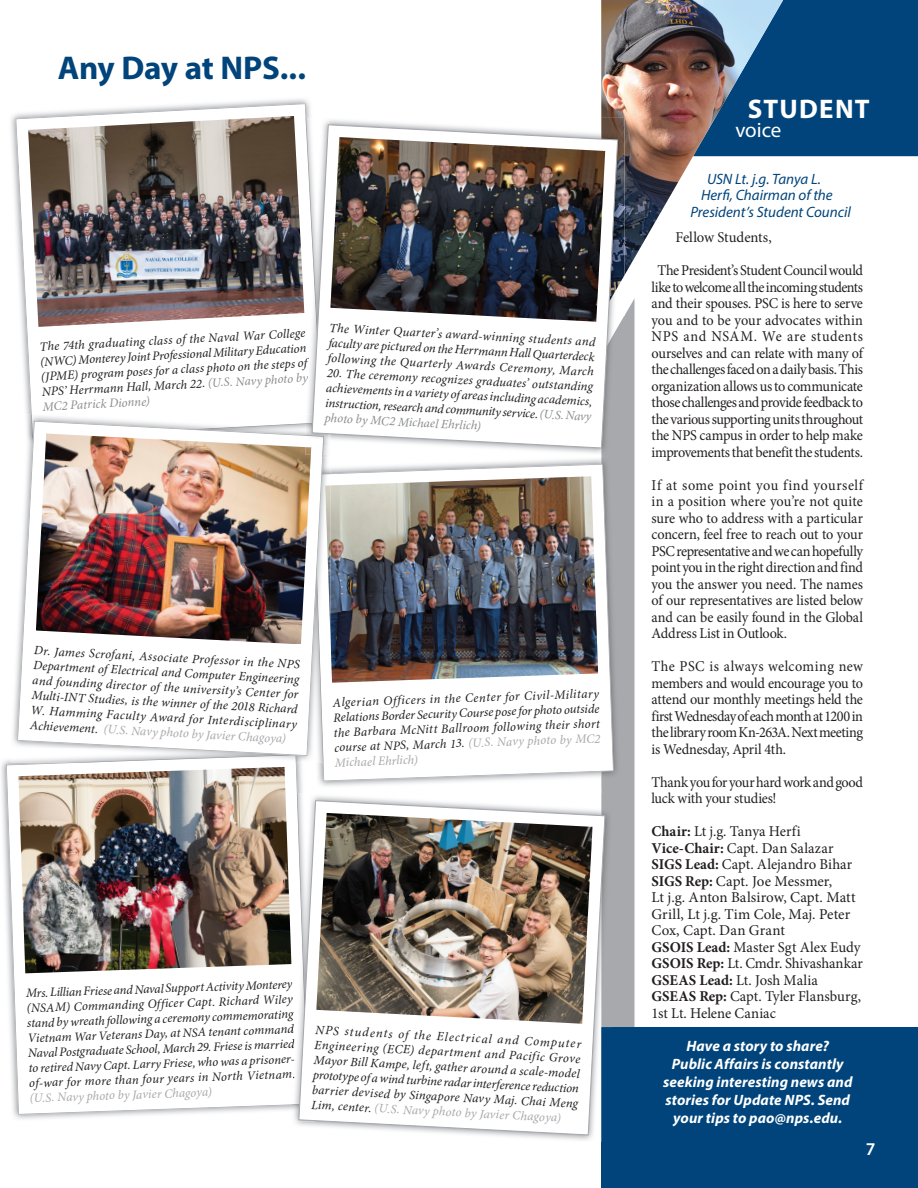
<style>
.page{position:relative;width:918px;height:1188px;background:#fff}
.page>*{position:absolute;margin:0;border:0;box-sizing:border-box;transform-origin:0 0}
.t1{font:700 33px "Myriad Pro";letter-spacing:-.01em;color:#00447b}
.t2{font:700 27px "Myriad Pro";letter-spacing:.045em;color:#fff}
.t3{font:21px "Myriad Pro";letter-spacing:-.005em;color:#fff}
.t4{font:600 18px "Myriad Pro";color:#fff}
.t5{font:15px/16.5px "Minion Pro";letter-spacing:-.01em;color:#231f20;text-align:justify;scale:.95 1}
.t6{font:15px/16.5px "Minion Pro";letter-spacing:-.01em;color:#231f20}
.t7{font:italic 700 15px/18px "Myriad Pro";letter-spacing:.005em;color:#fff;text-align:center}
.t8{font:italic 15px "Myriad Pro";letter-spacing:-.005em;color:#00447b}
.t9{font:italic 12.75px/15px "Minion Pro";color:#231f20;text-align:justify}
.t10{font:italic 12.75px "Minion Pro";color:#a8a9ad}
.s1{color:#8b8d8f}
.s2{color:#a8a9ad}
.s3{font-weight:700}
</style>
<div class="page">
<div style="left:783px;top:0;width:135px;height:156px;background:#00447b"></div>
<div style="left:602px;top:299px;width:33px;height:728px;background:#a8a9ad"></div>
<div style="left:602px;top:1027px;width:316px;height:161px;background:#00447b"></div>
<img style="left:601px;top:0;width:182px;height:274px">
<img style="left:319px;top:457px;width:301px;height:331px">
<img style="left:318px;top:464px;width:296px;height:317px">
<img style="left:1px;top:760px;width:133px;height:359px">
<img style="left:6px;top:759px;width:297px;height:356px">
<img style="left:15px;top:103px;width:296px;height:311px">
<img style="left:318px;top:473px;width:12px;height:289px">
<img style="left:11px;top:756px;width:299px;height:6px">
<img style="left:69px;top:756px;width:228px;height:6px">
<img style="left:31px;top:414px;width:90px;height:7px">
<img style="left:17px;top:421px;width:307px;height:335px">
<img style="left:602px;top:794px;width:10px;height:233px">
<img style="left:292px;top:794px;width:11px;height:311px">
<img style="left:298px;top:800px;width:308px;height:336px">
<img style="left:329px;top:120px;width:296px;height:335px">
<img style="left:602px;top:316px;width:23px;height:139px">
<img style="left:601px;top:118px;width:24px;height:196px">
<img style="left:305px;top:118px;width:6px;height:305px">
<img style="left:324px;top:449px;width:6px;height:6px">
<img style="left:305px;top:435px;width:19px;height:20px">
<img style="left:311px;top:124px;width:307px;height:325px">
<h1 class="t1" style="left:58px;top:46px;width:250px">Any Day at NPS...</h1>
<p class="t9" style="left:39px;top:340px;width:268px;rotate:-3deg">The 74th graduating class of the Naval War College (NWC) Monterey Joint Professional Military Education (JPME) program poses for a class photo on the steps of NPS’ Herrmann Hall, March 22. <span class="s1">(U.S. Navy photo by MC2 Patrick Dionne)</span></p>
<p class="t9" style="left:330px;top:321px;width:268px;rotate:3deg">The Winter Quarter’s award-winning students and faculty are pictured on the Herrmann Hall Quarterdeck following the Quarterly Awards Ceremony, March</p>
<p class="t9" style="left:327px;top:366px;width:268px;rotate:3deg">20. The ceremony recognizes graduates’ outstanding achievements in a variety of areas including academics, instruction, research and community service. <span class="s1">(U.S. Navy photo by MC2 Michael Ehrlich)</span></p>
<p class="t9" style="left:34px;top:643px;width:268px;rotate:3deg">Dr. James Scrofani, Associate Professor in the NPS Department of Electrical and Computer Engineering and founding director of the university’s Center for Multi-INT Studies, is the winner of the 2018 Richard W. Hamming Faculty Award for Interdisciplinary Achievement. <span class="s2">(U.S. Navy photo by Javier Chagoya)</span></p>
<p class="t9" style="left:333px;top:696px;width:268px;rotate:-2deg">Algerian Officers in the Center for Civil-Military Relations Border Security Course pose for photo outside the Barbara McNitt Ballroom following their short course at NPS, March 13. <span class="s2">(U.S. Navy photo by MC2<br>Michael Ehrlich)</span></p>
<p class="t9" style="left:26px;top:986px;width:270px;text-align:left;rotate:-2deg">Mrs. Lillian Friese and Naval Support Activity Monterey (NSAM) Commanding Officer Capt. Richard Wiley stand by wreath following a ceremony commemorating Vietnam War Veterans Day, at NSA tenant command Naval Postgraduate School, March 29. Friese is married to retired Navy Capt. Larry Friese, who was a prisoner&shy;of-war for more than four years in North Vietnam.</p>
<p class="t10" style="left:29px;top:1091px;width:184px;rotate:-2deg">(U.S. Navy photo by Javier Chagoya)</p>
<p class="t9" style="left:316px;top:1023px;width:268px;rotate:3deg">NPS students of the Electrical and Computer Engineering (ECE) department and Pacific Grove Mayor Bill Kampe, left, gather around a scale-model prototype of a wind turbine radar interference reduction barrier devised by Singapore Navy Maj. Chai Meng Lim, center. <span class="s2">(U.S. Navy photo by Javier Chagoya)</span></p>
<h2 class="t2" style="left:748px;top:91px;width:123px">STUDENT</h2>
<h3 class="t3" style="left:735px;top:117px;width:48px">voice</h3>
<p class="t8" style="left:707px;top:169px;width:116px">USN Lt. j.g. Tanya L.</p>
<p class="t8" style="left:701px;top:186px;width:133px">Herfi, Chairman of the</p>
<p class="t8" style="left:691px;top:202px;width:162px">President’s Student Council</p>
<p class="t6" style="left:676px;top:229px;width:98px">Fellow Students,</p>
<p class="t5" style="left:652px;top:262px;width:224px;text-align:center">The President’s Student Council would like to welcome all the incoming students and their spouses. PSC is here to serve you and to be your advocates within NPS and NSAM. We are students ourselves and can relate with many of the challenges faced on a daily basis. This organization allows us to communicate those challenges and provide feedback to the various supporting units throughout the NPS campus in order to help make improvements that benefit the students.</p>
<p class="t5" style="left:652px;top:477px;width:224px">If at some point you find yourself in a position where you’re not quite sure who to address with a particular concern, feel free to reach out to your PSC representative and we can hopefully point you in the right direction and find you the answer you need. The names of our representatives are listed below and can be easily found in the Global Address List in Outlook.</p>
<p class="t5" style="left:652px;top:658px;width:224px">The PSC is always welcoming new members and would encourage you to attend our monthly meetings held the first Wednesday of each month at 1200 in the library room Kn-263A. Next meeting is Wednesday, April 4th.</p>
<p class="t5" style="left:652px;top:774px;width:224px">Thank you for your hard work and good luck with your studies!</p>
<p class="t6" style="left:652px;top:823px;width:213px"><span class="s3">Chair:</span> Lt j.g. Tanya Herfi<br><span class="s3">Vice-Chair:</span> Capt. Dan Salazar<br><span class="s3">SIGS Lead:</span> Capt. Alejandro Bihar<br><span class="s3">SIGS Rep:</span> Capt. Joe Messmer,<br>Lt j.g. Anton Balsirow, Capt. Matt<br>Grill, Lt j.g. Tim Cole, Maj. Peter<br>Cox, Capt. Dan Grant<br><span class="s3">GSOIS Lead:</span> Master Sgt Alex Eudy<br><span class="s3">GSOIS Rep:</span> Lt. Cmdr. Shivashankar<br><span class="s3">GSEAS Lead:</span> Lt. Josh Malia<br><span class="s3">GSEAS Rep:</span> Capt. Tyler Flansburg,<br>1st Lt. Helene Caniac</p>
<p class="t7" style="left:663px;top:1036px;width:191px">Have a story to share?<br>Public Affairs is constantly seeking interesting news and stories for Update NPS. Send your tips to pao@nps.edu.</p>
<h3 class="t4" style="left:866px;top:1138px;width:11px">7</h3>
</div>
